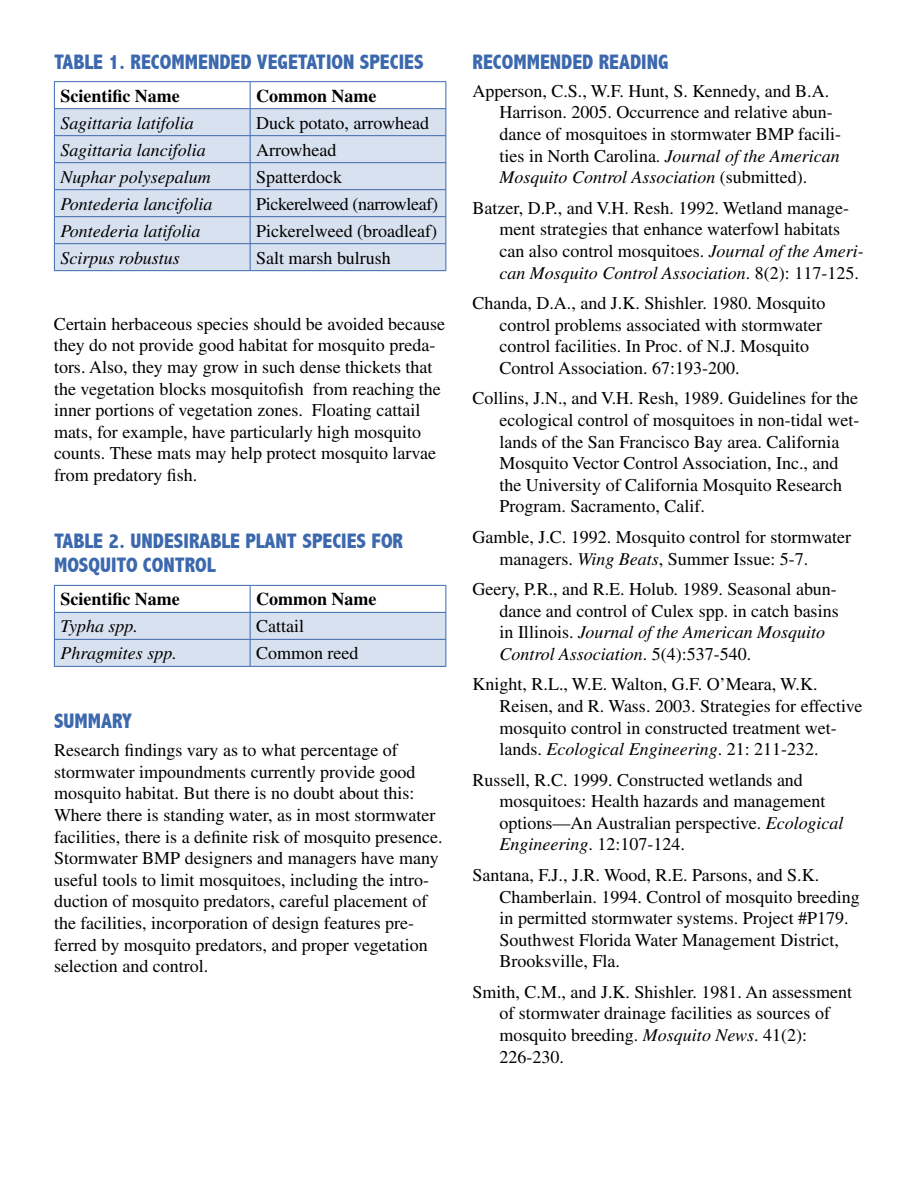
<style>
.page{position:relative;width:918px;height:1188px;background:#fff}
.page>*{position:absolute;margin:0;border:0;box-sizing:border-box;transform-origin:0 0}
.t1{font:800 condensed 21px/24px "Abadi";color:#3c68ae}
.t2{font:18px/21.6px "Times";color:#000}
.t3{font:italic 18px "Times";color:#000}
.t4{font:700 18px "Times";color:#000}
.t5{font:18px "Times";letter-spacing:-.02em;color:#000}
.s1{font-style:italic}
</style>
<div class="page">
<div style="left:55px;top:109px;width:391px;height:161px;background:#d8e1ef"></div>
<hr style="left:54px;top:81px;width:196px;height:1px;background:#3c68ae">
<hr style="left:250px;top:81px;width:196px;height:1px;background:#3c68ae">
<hr style="left:54px;top:108px;width:196px;height:1px;background:#3c68ae">
<hr style="left:250px;top:108px;width:196px;height:1px;background:#3c68ae">
<hr style="left:54px;top:135px;width:196px;height:1px;background:#3c68ae">
<hr style="left:250px;top:135px;width:196px;height:1px;background:#3c68ae">
<hr style="left:54px;top:162px;width:196px;height:1px;background:#3c68ae">
<hr style="left:250px;top:162px;width:196px;height:1px;background:#3c68ae">
<hr style="left:54px;top:189px;width:196px;height:1px;background:#3c68ae">
<hr style="left:250px;top:189px;width:196px;height:1px;background:#3c68ae">
<hr style="left:54px;top:216px;width:196px;height:1px;background:#3c68ae">
<hr style="left:250px;top:216px;width:196px;height:1px;background:#3c68ae">
<hr style="left:54px;top:243px;width:196px;height:1px;background:#3c68ae">
<svg style="left:54px;top:82px;width:1px;height:188px"></svg>
<hr style="left:250px;top:243px;width:196px;height:1px;background:#3c68ae">
<svg style="left:250px;top:82px;width:1px;height:188px"></svg>
<svg style="left:446px;top:82px;width:1px;height:188px"></svg>
<hr style="left:54px;top:270px;width:196px;height:1px;background:#3c68ae">
<hr style="left:250px;top:270px;width:196px;height:1px;background:#3c68ae">
<hr style="left:54px;top:585px;width:196px;height:1px;background:#3c68ae">
<hr style="left:250px;top:585px;width:196px;height:1px;background:#3c68ae">
<svg style="left:54px;top:586px;width:393px;height:80px"></svg>
<hr style="left:54px;top:666px;width:196px;height:1px;background:#3c68ae">
<hr style="left:250px;top:666px;width:196px;height:1px;background:#3c68ae">
<p class="t1" style="left:54px;top:50px;width:371px">TABLE 1. RECOMMENDED VEGETATION SPECIES</p>
<p class="t4" style="left:60px;top:85px;width:121px">Scientific Name</p>
<p class="t4" style="left:256px;top:85px;width:122px">Common Name</p>
<p class="t3" style="left:60px;top:113px;width:135px">Sagittaria latifolia</p>
<p class="t2" style="left:256px;top:112px;width:174px">Duck potato, arrowhead</p>
<p class="t3" style="left:60px;top:140px;width:147px">Sagittaria lancifolia</p>
<p class="t2" style="left:256px;top:139px;width:82px">Arrowhead</p>
<p class="t3" style="left:60px;top:167px;width:152px">Nuphar polysepalum</p>
<p class="t2" style="left:256px;top:166px;width:87px">Spatterdock</p>
<p class="t3" style="left:60px;top:194px;width:154px">Pontederia lancifolia</p>
<p class="t5" style="left:256px;top:194px;width:183px">Pickerelweed (narrowleaf)</p>
<p class="t3" style="left:60px;top:221px;width:142px">Pontederia latifolia</p>
<p class="t2" style="left:256px;top:220px;width:183px">Pickerelweed (broadleaf)</p>
<p class="t3" style="left:60px;top:248px;width:121px">Scirpus robustus</p>
<p class="t2" style="left:256px;top:247px;width:136px">Salt marsh bulrush</p>
<p class="t2" style="left:54px;top:313px;width:393px">Certain herbaceous species should be avoided because they do not provide good habitat for mosquito preda&shy;tors. Also, they may grow in such dense thickets that the vegetation blocks mosquitofish from reaching the inner portions of vegetation zones. Floating cattail mats, for example, have particularly high mosquito counts. These mats may help protect mosquito larvae from predatory fish.</p>
<p class="t1" style="left:54px;top:529px;width:351px">TABLE 2. UNDESIRABLE PLANT SPECIES FOR<br>MOSQUITO CONTROL</p>
<p class="t4" style="left:60px;top:589px;width:121px">Scientific Name</p>
<p class="t4" style="left:256px;top:589px;width:122px">Common Name</p>
<p class="t3" style="left:60px;top:617px;width:79px">Typha spp.</p>
<p class="t2" style="left:256px;top:616px;width:50px">Cattail</p>
<p class="t3" style="left:60px;top:644px;width:118px">Phragmites spp.</p>
<p class="t2" style="left:256px;top:643px;width:104px">Common reed</p>
<p class="t1" style="left:54px;top:709px;width:80px">SUMMARY</p>
<p class="t2" style="left:54px;top:739px;width:390px">Research findings vary as to what percentage of stormwater impoundments currently provide good mosquito habitat. But there is no doubt about this:<br>Where there is standing water, as in most stormwater facilities, there is a definite risk of mosquito presence.<br>Stormwater BMP designers and managers have many useful tools to limit mosquitoes, including the intro&shy;duction of mosquito predators, careful placement of the facilities, incorporation of design features pre&shy;ferred by mosquito predators, and proper vegetation selection and control.</p>
<p class="t1" style="left:472px;top:50px;width:198px">RECOMMENDED READING</p>
<p class="t2" style="left:499px;top:80px;width:343px;text-indent:-27px">Apperson, C.S., W.F. Hunt, S. Kennedy, and B.A.<br>Harrison. 2005. Occurrence and relative abun&shy;dance of mosquitoes in stormwater BMP facili&shy;ties in North Carolina. <span class="s1">Journal of the American Mosquito Control Association</span> (submitted).</p>
<p class="t2" style="left:499px;top:197px;width:366px;text-indent:-27px">Batzer, D.P., and V.H. Resh. 1992. Wetland manage&shy;ment strategies that enhance waterfowl habitats can also control mosquitoes. <span class="s1">Journal of the Ameri&shy;can Mosquito Control Association</span>. 8(2): 117-125.</p>
<p class="t2" style="left:499px;top:292px;width:327px;text-indent:-27px">Chanda, D.A., and J.K. Shishler. 1980. Mosquito control problems associated with stormwater control facilities. In Proc. of N.J. Mosquito Control Association. 67:193-200.</p>
<p class="t2" style="left:500px;top:388px;width:361px;text-indent:-27px">Collins, J.N., and V.H. Resh, 1989. Guidelines for the ecological control of mosquitoes in non-tidal wet&shy;lands of the San Francisco Bay area. California Mosquito Vector Control Association, Inc., and the University of California Mosquito Research Program. Sacramento, Calif.</p>
<p class="t2" style="left:500px;top:526px;width:353px;text-indent:-27px">Gamble, J.C. 1992. Mosquito control for stormwater managers. <span class="s1">Wing Beats</span>, Summer Issue: 5-7.</p>
<p class="t2" style="left:500px;top:578px;width:341px;text-indent:-27px">Geery, P.R., and R.E. Holub. 1989. Seasonal abun&shy;dance and control of Culex spp. in catch basins in Illinois. <span class="s1">Journal of the American Mosquito Control Association</span>. 5(4):537-540.</p>
<p class="t2" style="left:499px;top:673px;width:365px;text-indent:-27px">Knight, R.L., W.E. Walton, G.F. O’Meara, W.K.<br>Reisen, and R. Wass. 2003. Strategies for effective mosquito control in constructed treatment wet&shy;lands. <span class="s1">Ecological Engineering</span>. 21: 211-232.</p>
<p class="t2" style="left:500px;top:769px;width:346px;text-indent:-27px">Russell, R.C. 1999. Constructed wetlands and mosquitoes: Health hazards and management options—An Australian perspective. <span class="s1">Ecological Engineering</span>. 12:107-124.</p>
<p class="t2" style="left:500px;top:864px;width:362px;text-indent:-27px">Santana, F.J., J.R. Wood, R.E. Parsons, and S.K.<br>Chamberlain. 1994. Control of mosquito breeding in permitted stormwater systems. Project #P179.<br>Southwest Florida Water Management District, Brooksville, Fla.</p>
<p class="t2" style="left:500px;top:981px;width:354px;text-indent:-27px">Smith, C.M., and J.K. Shishler. 1981. An assessment of stormwater drainage facilities as sources of mosquito breeding. <span class="s1">Mosquito News</span>. 41(2):<br>226-230.</p>
</div>
